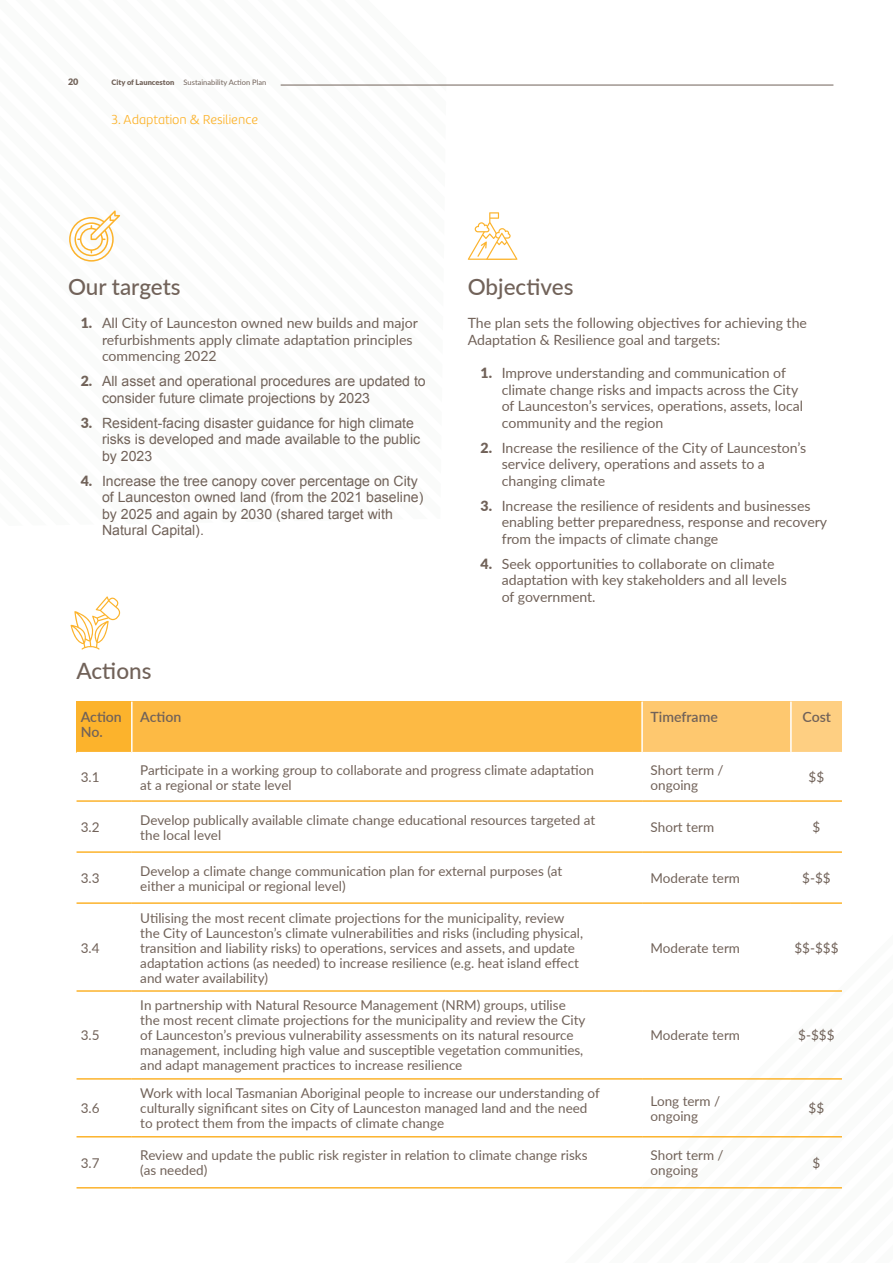
<style>
.page{position:relative;width:893px;height:1263px;background:#fff}
.page>*{position:absolute;margin:0;border:0;box-sizing:border-box;transform-origin:0 0}
.Para_Head{font:500 22.5px "Lato";color:#716259}
.BODY{font:14.1px/16.5px "Lato";color:#716259}
.t1{font:14.1px/16.5px "Arial";color:#716259}
.Table_Head{font:600 14.1px/15px "Lato";color:#716259}
.Table_Body{font:13.5px/15px "Lato";color:#716259}
.Head_2{font:300 13.5px "Marine UP";color:#fcb32c}
.t2{font:900 9px "Lato";color:#716259}
.t3{font:7.5px "Lato";color:#716259}
.s1{font-weight:900}
.s2{font-family:"Lato";font-weight:900}
</style>
<div class="page">
<hr style="left:892px;top:0;width:1px;height:1263px;background:#fef6e7">
<svg style="left:808px;top:766px;width:85px;height:497px"></svg>
<svg style="left:892px;top:13px;width:1px;height:411px"></svg>
<div style="left:77px;top:702px;width:55px;height:51px;background:#fcb32c"></div>
<div style="left:132px;top:702px;width:510px;height:51px;background:#fdba44"></div>
<div style="left:642px;top:702px;width:149px;height:51px;background:#fec86f"></div>
<div style="left:791px;top:702px;width:51px;height:51px;background:#fecf82"></div>
<hr style="left:77px;top:800px;width:55px;height:2px;background:#fcb32c">
<hr style="left:132px;top:800px;width:510px;height:2px;background:#fcb32c">
<hr style="left:642px;top:800px;width:149px;height:2px;background:#fcb32c">
<hr style="left:791px;top:800px;width:51px;height:2px;background:#fcb32c">
<hr style="left:77px;top:851px;width:55px;height:2px;background:#fcb32c">
<hr style="left:132px;top:851px;width:510px;height:2px;background:#fcb32c">
<hr style="left:642px;top:851px;width:149px;height:2px;background:#fcb32c">
<hr style="left:791px;top:851px;width:51px;height:2px;background:#fcb32c">
<hr style="left:77px;top:902px;width:55px;height:2px;background:#fcb32c">
<hr style="left:132px;top:902px;width:510px;height:2px;background:#fcb32c">
<hr style="left:642px;top:902px;width:149px;height:2px;background:#fcb32c">
<hr style="left:791px;top:902px;width:51px;height:2px;background:#fcb32c">
<hr style="left:77px;top:990px;width:55px;height:2px;background:#fcb32c">
<hr style="left:132px;top:990px;width:510px;height:2px;background:#fcb32c">
<hr style="left:642px;top:990px;width:149px;height:2px;background:#fcb32c">
<hr style="left:791px;top:990px;width:51px;height:2px;background:#fcb32c">
<hr style="left:77px;top:1078px;width:55px;height:2px;background:#fcb32c">
<hr style="left:132px;top:1078px;width:510px;height:2px;background:#fcb32c">
<hr style="left:642px;top:1078px;width:149px;height:2px;background:#fcb32c">
<hr style="left:791px;top:1078px;width:51px;height:2px;background:#fcb32c">
<hr style="left:77px;top:1136px;width:55px;height:1px;background:#fcb32c">
<hr style="left:132px;top:1136px;width:510px;height:1px;background:#fcb32c">
<hr style="left:642px;top:1136px;width:149px;height:1px;background:#fcb32c">
<hr style="left:791px;top:1136px;width:51px;height:1px;background:#fcb32c">
<hr style="left:77px;top:1187px;width:55px;height:1px;background:#fcb32c">
<hr style="left:132px;top:1187px;width:510px;height:1px;background:#fcb32c">
<hr style="left:642px;top:1187px;width:149px;height:1px;background:#fcb32c">
<hr style="left:791px;top:1187px;width:51px;height:1px;background:#fcb32c">
<hr style="left:131px;top:702px;width:2px;height:50px;background:#fff">
<hr style="left:641px;top:702px;width:2px;height:50px;background:#fff">
<hr style="left:790px;top:702px;width:2px;height:50px;background:#fff">
<hr style="left:77px;top:752px;width:55px;height:1px;background:#fff">
<hr style="left:132px;top:752px;width:510px;height:1px;background:#fff">
<hr style="left:642px;top:752px;width:149px;height:1px;background:#fff">
<hr style="left:791px;top:752px;width:51px;height:1px;background:#fff">
<svg style="left:69px;top:210px;width:51px;height:52px"></svg>
<svg style="left:468px;top:212px;width:49px;height:48px"></svg>
<svg style="left:71px;top:596px;width:49px;height:54px"></svg>
<hr style="left:281px;top:85px;width:552px;height:1px;background:#716259">
<p class="t2" style="left:68px;top:75px;width:12px">20</p>
<p class="t3" style="left:112px;top:77px;width:156px"><span class="s1">City of Launceston</span> Sustainability Action Plan</p>
<p class="Head_2" style="left:112px;top:112px;width:148px">3. Adaptation &amp; Resilience</p>
<p class="Para_Head" style="left:68px;top:270px;width:114px">Our targets</p>
<p class="BODY" style="left:102px;top:314px;width:317px;text-indent:-21px"><span class="s1">1.</span> All City of Launceston owned new builds and major refurbishments apply climate adaptation principles commencing 2022</p>
<p class="t1" style="left:102px;top:373px;width:325px;text-indent:-21px"><span class="s2">2.</span> All asset and operational procedures are updated to consider future climate projections by 2023</p>
<p class="t1" style="left:102px;top:414px;width:320px;text-indent:-21px"><span class="s2">3.</span> Resident-facing disaster guidance for high climate risks is developed and made available to the public by 2023</p>
<p class="t1" style="left:102px;top:472px;width:323px;text-indent:-21px"><span class="s2">4.</span> Increase the tree canopy cover percentage on City of Launceston owned land (from the 2021 baseline) by 2025 and again by 2030 (shared target with Natural Capital).</p>
<p class="Para_Head" style="left:468px;top:270px;width:107px">Objectives</p>
<p class="BODY" style="left:468px;top:314px;width:341px">The plan sets the following objectives for achieving the<br>Adaptation &amp; Resilience goal and targets:</p>
<p class="BODY" style="left:502px;top:364px;width:303px;text-indent:-21px"><span class="s1">1.</span> Improve understanding and communication of climate change risks and impacts across the City of Launceston’s services, operations, assets, local community and the region</p>
<p class="BODY" style="left:502px;top:439px;width:306px;text-indent:-21px"><span class="s1">2.</span> Increase the resilience of the City of Launceston’s service delivery, operations and assets to a changing climate</p>
<p class="BODY" style="left:502px;top:497px;width:327px;text-indent:-21px"><span class="s1">3.</span> Increase the resilience of residents and businesses enabling better preparedness, response and recovery from the impacts of climate change</p>
<p class="BODY" style="left:502px;top:555px;width:287px;text-indent:-21px"><span class="s1">4.</span> Seek opportunities to collaborate on climate adaptation with key stakeholders and all levels of government.</p>
<p class="Para_Head" style="left:77px;top:654px;width:76px">Actions</p>
<p class="Table_Head" style="left:81px;top:708px;width:43px">Action<br>No.</p>
<p class="Table_Head" style="left:140px;top:708px;width:43px">Action</p>
<p class="Table_Head" style="left:651px;top:708px;width:69px">Timeframe</p>
<p class="Table_Head" style="left:802px;top:708px;width:30px">Cost</p>
<p class="Table_Body" style="left:81px;top:769px;width:20px">3.1</p>
<p class="Table_Body" style="left:140px;top:762px;width:455px">Participate in a working group to collaborate and progress climate adaptation at a regional or state level</p>
<p class="Table_Body" style="left:651px;top:762px;width:75px">Short term / ongoing</p>
<p class="Table_Body" style="left:809px;top:769px;width:17px">$$</p>
<p class="Table_Body" style="left:81px;top:819px;width:20px">3.2</p>
<p class="Table_Body" style="left:140px;top:811px;width:456px">Develop publically available climate change educational resources targeted at the local level</p>
<p class="Table_Body" style="left:651px;top:819px;width:65px">Short term</p>
<p class="Table_Body" style="left:812px;top:819px;width:9px">$</p>
<p class="Table_Body" style="left:81px;top:870px;width:20px">3.3</p>
<p class="Table_Body" style="left:140px;top:862px;width:423px">Develop a climate change communication plan for external purposes (at either a municipal or regional level)</p>
<p class="Table_Body" style="left:651px;top:870px;width:91px">Moderate term</p>
<p class="Table_Body" style="left:802px;top:870px;width:30px">$-$$</p>
<p class="Table_Body" style="left:81px;top:939px;width:20px">3.4</p>
<p class="Table_Body" style="left:81px;top:1027px;width:20px">3.5</p>
<p class="Table_Body" style="left:81px;top:1100px;width:20px">3.6</p>
<p class="Table_Body" style="left:140px;top:909px;width:444px">Utilising the most recent climate projections for the municipality, review the City of Launceston’s climate vulnerabilities and risks (including physical, transition and liability risks) to operations, services and assets, and update adaptation actions (as needed) to increase resilience (e.g. heat island effect and water availability)</p>
<p class="Table_Body" style="left:140px;top:997px;width:447px">In partnership with Natural Resource Management (NRM) groups, utilise the most recent climate projections for the municipality and review the City of Launceston’s previous vulnerability assessments on its natural resource management, including high value and susceptible vegetation communities, and adapt management practices to increase resilience</p>
<p class="Table_Body" style="left:651px;top:939px;width:91px">Moderate term</p>
<p class="Table_Body" style="left:794px;top:939px;width:46px">$$-$$$</p>
<p class="Table_Body" style="left:651px;top:1027px;width:91px">Moderate term</p>
<p class="Table_Body" style="left:798px;top:1027px;width:38px">$-$$$</p>
<p class="Table_Body" style="left:140px;top:1085px;width:461px">Work with local Tasmanian Aboriginal people to increase our understanding of culturally significant sites on City of Launceston managed land and the need to protect them from the impacts of climate change</p>
<p class="Table_Body" style="left:651px;top:1093px;width:71px">Long term / ongoing</p>
<p class="Table_Body" style="left:809px;top:1100px;width:17px">$$</p>
<p class="Table_Body" style="left:81px;top:1155px;width:20px">3.7</p>
<p class="Table_Body" style="left:140px;top:1147px;width:449px">Review and update the public risk register in relation to climate change risks (as needed)</p>
<p class="Table_Body" style="left:651px;top:1147px;width:75px">Short term / ongoing</p>
<p class="Table_Body" style="left:812px;top:1155px;width:9px">$</p>
</div>
